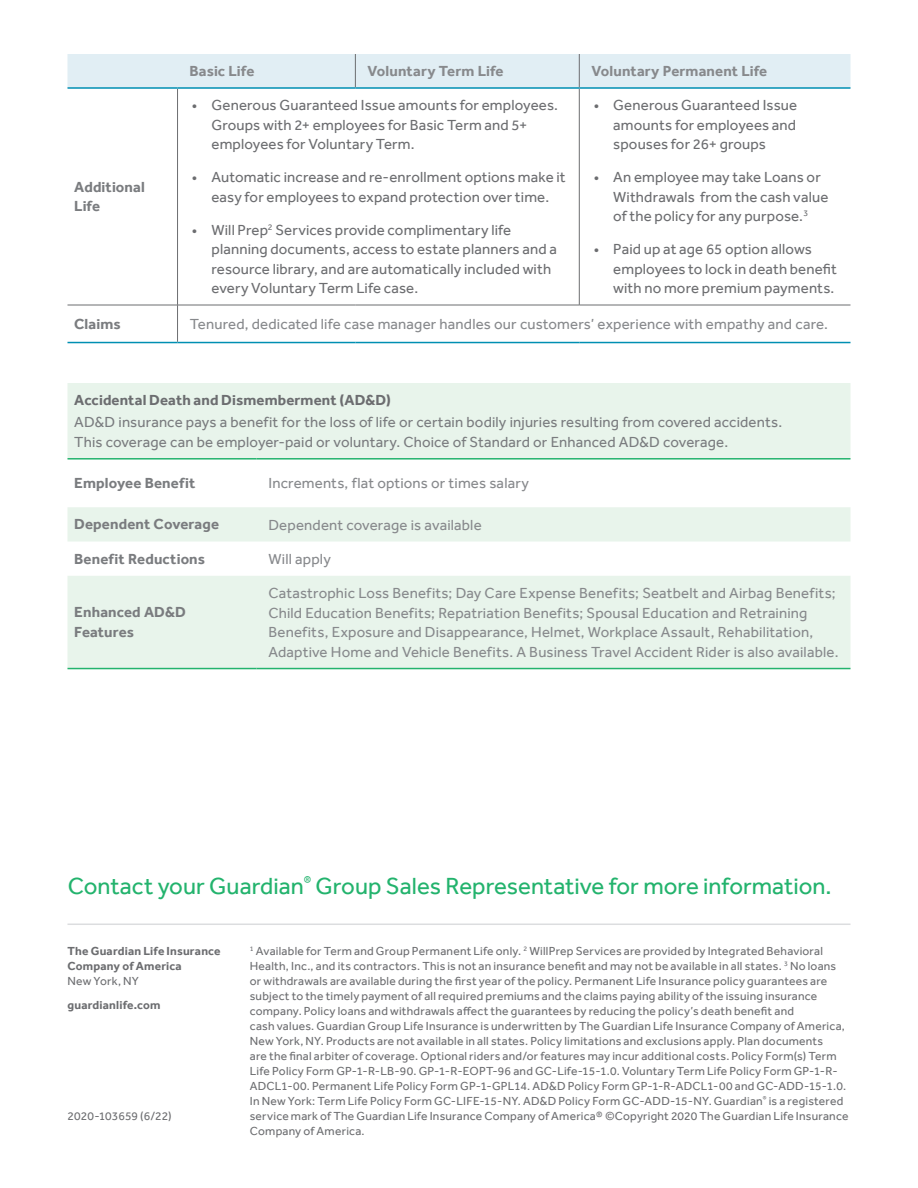
<style>
.page{position:relative;width:918px;height:1188px;background:#fff}
.page>*{position:absolute;margin:0;border:0;box-sizing:border-box;transform-origin:0 0}
.Subhead_1{font:24px "Effra";color:#23b36d}
.t1{font:15px/19.5px "Effra";letter-spacing:.01em;color:#6c6d70}
.Table_figures{font:15px/19.5px "Effra";letter-spacing:.01em;color:#87898c}
.Table_text{font:15px/19.5px "Effra";letter-spacing:.01em;color:#7a7c7f}
.Table_text-2{font:700 15px/19.5px "Effra";letter-spacing:.01em;color:#7a7c7f}
.Table_figures-2{font:700 15px "Effra";letter-spacing:.01em;color:#87898c}
.Body{font:700 15px "Effra";letter-spacing:.01em;color:#6c6d70}
.t2{font:12px/15px "Effra";letter-spacing:.02em;color:#6c6d70}
.t3{font:700 12px/15px "Effra";letter-spacing:.015em;color:#6c6d70}
.s1{font-weight:400}
</style>
<div class="page">
<div style="left:68px;top:54px;width:782px;height:33px;background:#e1eef4"></div>
<hr style="left:177px;top:89px;width:1px;height:216px;background:#6c6d70">
<hr style="left:579px;top:89px;width:1px;height:216px;background:#6c6d70">
<hr style="left:68px;top:87px;width:110px;height:2px;background:#008fb2">
<hr style="left:68px;top:342px;width:110px;height:1px;background:#008fb2">
<hr style="left:178px;top:87px;width:177px;height:2px;background:#008fb2">
<hr style="left:355px;top:87px;width:224px;height:2px;background:#008fb2">
<hr style="left:579px;top:87px;width:272px;height:2px;background:#008fb2">
<hr style="left:177px;top:305px;width:1px;height:37px;background:#6c6d70">
<hr style="left:178px;top:342px;width:177px;height:1px;background:#008fb2">
<hr style="left:355px;top:342px;width:224px;height:1px;background:#008fb2">
<hr style="left:579px;top:342px;width:272px;height:1px;background:#008fb2">
<hr style="left:68px;top:305px;width:110px;height:1px;background:#6c6d70">
<hr style="left:178px;top:305px;width:177px;height:1px;background:#6c6d70">
<hr style="left:355px;top:305px;width:224px;height:1px;background:#6c6d70">
<hr style="left:579px;top:305px;width:272px;height:1px;background:#6c6d70">
<hr style="left:355px;top:54px;width:1px;height:33px;background:#6c6d70">
<hr style="left:579px;top:54px;width:1px;height:33px;background:#6c6d70">
<svg style="left:68px;top:383px;width:782px;height:285px;fill:#e8f4eb"></svg>
<hr style="left:68px;top:458px;width:189px;height:2px;background:#23b36d">
<hr style="left:257px;top:458px;width:594px;height:2px;background:#23b36d">
<hr style="left:68px;top:668px;width:189px;height:1px;background:#23b36d">
<hr style="left:257px;top:668px;width:594px;height:1px;background:#23b36d">
<hr style="left:68px;top:924px;width:782px;height:1px;background:#dcdddf">
<p class="Table_text-2" style="left:74px;top:177px;width:72px">Additional<br>Life</p>
<p class="Table_figures-2" style="left:190px;top:62px;width:66px">Basic Life</p>
<p class="Table_figures-2" style="left:368px;top:62px;width:137px">Voluntary Term Life</p>
<p class="Table_figures-2" style="left:591px;top:62px;width:177px">Voluntary Permanent Life</p>
<p class="t1" style="left:211px;top:95px;width:348px;text-indent:-20px">• Generous Guaranteed Issue amounts for employees.<br>Groups with 2+ employees for Basic Term and 5+ employees for Voluntary Term.</p>
<p class="t1" style="left:192px;top:167px;width:375px;text-align:center">• Automatic increase and re-enrollment options make it easy for employees to expand protection over time.</p>
<p class="t1" style="left:211px;top:220px;width:347px;text-indent:-20px">• Will Prep<sup>2</sup> Services provide complimentary life planning documents, access to estate planners and a resource library, and are automatically included with every Voluntary Term Life case.</p>
<p class="t1" style="left:613px;top:95px;width:185px;text-align:justify;text-indent:-20px">• Generous Guaranteed Issue amounts for employees and spouses for 26+ groups</p>
<p class="t1" style="left:613px;top:167px;width:217px;text-indent:-20px">• An employee may take Loans or<br>Withdrawals from the cash value of the policy for any purpose.<sup>3</sup></p>
<p class="t1" style="left:613px;top:239px;width:225px;text-indent:-20px">• Paid up at age 65 option allows employees to lock in death benefit with no more premium payments.</p>
<p class="Table_text-2" style="left:74px;top:314px;width:48px">Claims</p>
<p class="Table_figures" style="left:190px;top:314px;width:640px">Tenured, dedicated life case manager handles our customers’ experience with empathy and care.</p>
<p class="Body" style="left:74px;top:391px;width:318px">Accidental Death and Dismemberment (AD&amp;D)</p>
<p class="Table_text" style="left:74px;top:412px;width:710px">AD&amp;D insurance pays a benefit for the loss of life or certain bodily injuries resulting from covered accidents.<br>This coverage can be employer-paid or voluntary. Choice of Standard or Enhanced AD&amp;D coverage.</p>
<p class="Table_text-2" style="left:74px;top:473px;width:123px">Employee Benefit</p>
<p class="Table_figures" style="left:268px;top:473px;width:262px">Increments, flat options or times salary</p>
<p class="Table_text-2" style="left:74px;top:514px;width:146px">Dependent Coverage</p>
<p class="Table_figures" style="left:268px;top:515px;width:215px">Dependent coverage is available</p>
<p class="Table_text-2" style="left:74px;top:549px;width:132px">Benefit Reductions</p>
<p class="Table_figures" style="left:268px;top:549px;width:64px">Will apply</p>
<p class="Table_text-2" style="left:74px;top:602px;width:113px">Enhanced AD&amp;D<br>Features</p>
<p class="Table_figures" style="left:268px;top:583px;width:572px">Catastrophic Loss Benefits; Day Care Expense Benefits; Seatbelt and Airbag Benefits; Child Education Benefits; Repatriation Benefits; Spousal Education and Retraining Benefits, Exposure and Disappearance, Helmet, Workplace Assault, Rehabilitation, Adaptive Home and Vehicle Benefits. A Business Travel Accident Rider is also available.</p>
<p class="Subhead_1" style="left:68px;top:871px;width:766px">Contact your Guardian<sup>®</sup> Group Sales Representative for more information.</p>
<p class="t3" style="left:68px;top:944px;width:155px">The Guardian Life Insurance<br>Company of America<br><span class="s1">New York, NY</span></p>
<p class="t3" style="left:68px;top:998px;width:94px">guardianlife.com</p>
<p class="t2" style="left:68px;top:1109px;width:106px">2020-103659 (6/22)</p>
<p class="t2" style="left:250px;top:944px;width:600px"><sup>1</sup> Available for Term and Group Permanent Life only. <sup>2</sup> WillPrep Services are provided by Integrated Behavioral Health, Inc., and its contractors. This is not an insurance benefit and may not be available in all states. <sup>3</sup> No loans or withdrawals are available during the first year of the policy. Permanent Life Insurance policy guarantees are subject to the timely payment of all required premiums and the claims paying ability of the issuing insurance company. Policy loans and withdrawals affect the guarantees by reducing the policy’s death benefit and<br>cash values. Guardian Group Life Insurance is underwritten by The Guardian Life Insurance Company of America, New York, NY. Products are not available in all states. Policy limitations and exclusions apply. Plan documents<br>are the final arbiter of coverage. Optional riders and/or features may incur additional costs. Policy Form(s) Term Life Policy Form GP-1-R-LB-90. GP-1-R-EOPT-96 and GC-Life-15-1.0. Voluntary Term Life Policy Form GP-1-R-ADCL1-00. Permanent Life Policy Form GP-1-GPL14. AD&amp;D Policy Form GP-1-R-ADCL1-00 and GC-ADD-15-1.0.<br>In New York: Term Life Policy Form GC-LIFE-15-NY. AD&amp;D Policy Form GC-ADD-15-NY. Guardian<sup>®</sup> is a registered service mark of The Guardian Life Insurance Company of America® ©Copyright 2020 The Guardian Life Insurance Company of America.</p>
</div>
